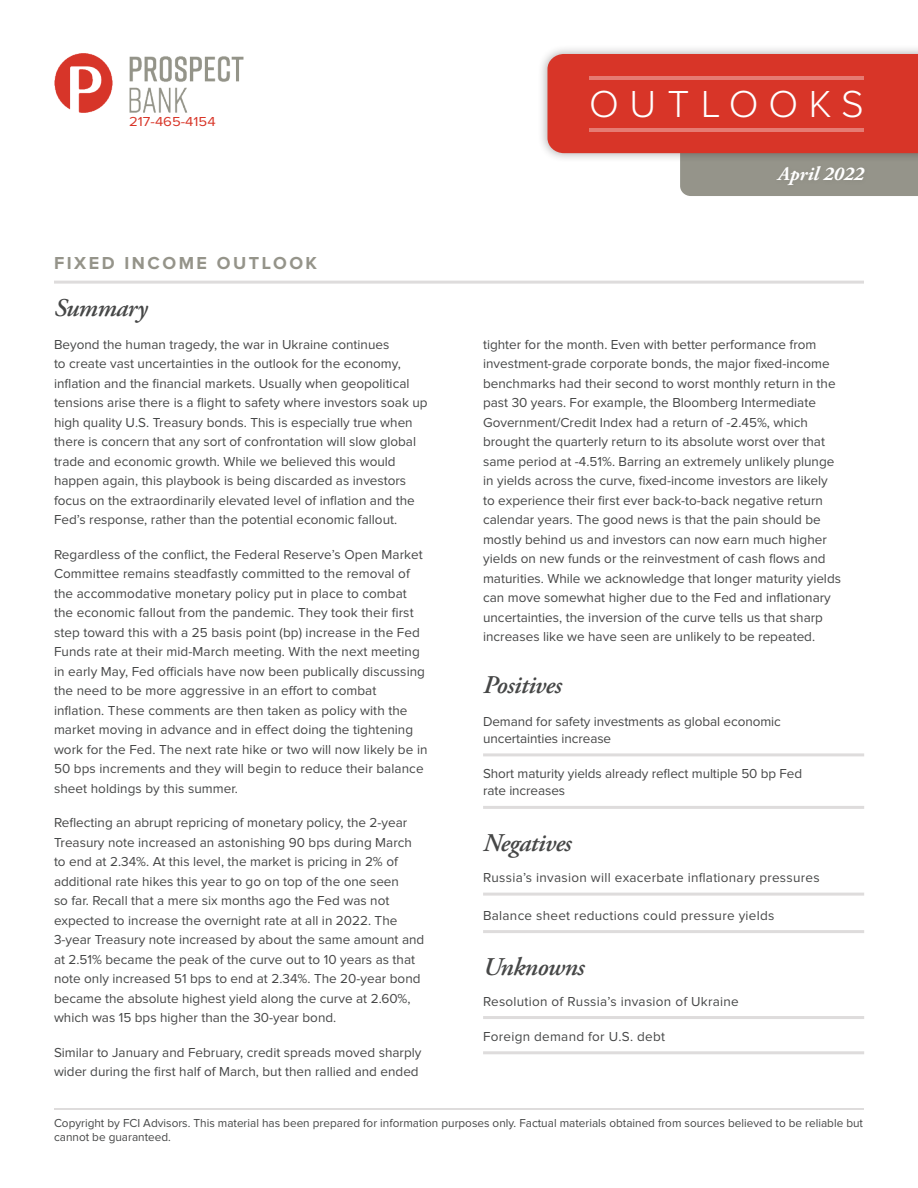
<style>
.page{position:relative;width:918px;height:1188px;background:#fff}
.page>*{position:absolute;margin:0;border:0;box-sizing:border-box;transform-origin:0 0}
.t1{font:300 39px "Proxima Nova";letter-spacing:.27em;color:#fff}
.bullets-square{font:italic 600 25.5px "Adobe Garamond Pro";letter-spacing:-.02em;color:#464747}
.palatino-main{font:italic 600 25.5px "Adobe Garamond Pro";letter-spacing:-.02em;color:#464747}
.t2{font:italic 700 19.5px "Adobe Garamond Pro";color:#fff}
.t3{font:700 18px "Proxima Nova";letter-spacing:.14em;color:#95948a}
.palatino-main-2{font:13.5px/19.5px "Proxima Nova";color:#464747}
.bullets-square-2{font:13.5px "Proxima Nova";letter-spacing:.02em;color:#464747}
.bullets-square-3{font:13.5px/17.2px "Proxima Nova";letter-spacing:-.005em;color:#464747}
.t4{font:13.5px "Proxima Nova";color:#d83528;scale:1.1 1}
.t5{font:12px/14.4px "Proxima Nova";color:#464747}
</style>
<div class="page">
<div style="left:538px;top:44px;width:380px;height:119px;background:#231f20;opacity:.38"></div>
<svg style="left:547px;top:54px;width:371px;height:142px;background:#d15b50"></svg>
<hr style="left:590px;top:76px;width:274px;height:4px;background:#e57b73">
<hr style="left:590px;top:128px;width:274px;height:4px;background:#e57b73">
<div style="left:772px;top:162px;width:97px;height:29px;background:#949389"></div>
<hr style="left:483px;top:753px;width:381px;height:3px;background:#dedcdc">
<hr style="left:483px;top:806px;width:381px;height:3px;background:#dedcdc">
<hr style="left:483px;top:893px;width:381px;height:3px;background:#dedcdc">
<hr style="left:483px;top:930px;width:381px;height:3px;background:#dedcdc">
<hr style="left:483px;top:1016px;width:381px;height:3px;background:#dedcdc">
<hr style="left:483px;top:1051px;width:381px;height:3px;background:#dedcdc">
<hr style="left:54px;top:281px;width:810px;height:3px;background:#dedcdc">
<hr style="left:54px;top:1108px;width:810px;height:2px;background:#dedcdc">
<img style="left:54px;top:54px;width:189px;height:58px">
<p class="t4" style="left:129px;top:116px;width:80px">217-465-4154</p>
<p class="t3" style="left:54px;top:254px;width:265px">FIXED INCOME OUTLOOK</p>
<p class="bullets-square" style="left:54px;top:293px;width:95px">Summary</p>
<p class="palatino-main-2" style="left:54px;top:335px;width:375px">Beyond the human tragedy, the war in Ukraine continues<br>to create vast uncertainties in the outlook for the economy, inflation and the financial markets. Usually when geopolitical tensions arise there is a flight to safety where investors soak up high quality U.S. Treasury bonds. This is especially true when there is concern that any sort of confrontation will slow global trade and economic growth. While we believed this would happen again, this playbook is being discarded as investors focus on the extraordinarily elevated level of inflation and the Fed’s response, rather than the potential economic fallout.</p>
<p class="palatino-main-2" style="left:54px;top:545px;width:375px">Regardless of the conflict, the Federal Reserve’s Open Market Committee remains steadfastly committed to the removal of the accommodative monetary policy put in place to combat the economic fallout from the pandemic. They took their first step toward this with a 25 basis point (bp) increase in the Fed Funds rate at their mid-March meeting. With the next meeting in early May, Fed officials have now been publically discussing the need to be more aggressive in an effort to combat inflation. These comments are then taken as policy with the market moving in advance and in effect doing the tightening work for the Fed. The next rate hike or two will now likely be in 50 bps increments and they will begin to reduce their balance sheet holdings by this summer.</p>
<p class="palatino-main-2" style="left:54px;top:814px;width:372px">Reflecting an abrupt repricing of monetary policy, the 2-year Treasury note increased an astonishing 90 bps during March to end at 2.34%. At this level, the market is pricing in 2% of additional rate hikes this year to go on top of the one seen<br>so far. Recall that a mere six months ago the Fed was not expected to increase the overnight rate at all in 2022. The 3-year Treasury note increased by about the same amount and at 2.51% became the peak of the curve out to 10 years as that note only increased 51 bps to end at 2.34%. The 20-year bond became the absolute highest yield along the curve at 2.60%, which was 15 bps higher than the 30-year bond.</p>
<p class="palatino-main-2" style="left:54px;top:1043px;width:369px">Similar to January and February, credit spreads moved sharply wider during the first half of March, but then rallied and ended</p>
<h1 class="t1" style="left:589px;top:86px;width:276px">OUTLOOKS</h1>
<h3 class="t2" style="left:778px;top:162px;width:87px">April 2022</h3>
<p class="palatino-main-2" style="left:483px;top:335px;width:359px">tighter for the month. Even with better performance from investment-grade corporate bonds, the major fixed-income benchmarks had their second to worst monthly return in the past 30 years. For example, the Bloomberg Intermediate Government/Credit Index had a return of -2.45%, which brought the quarterly return to its absolute worst over that same period at -4.51%. Barring an extremely unlikely plunge in yields across the curve, fixed-income investors are likely to experience their first ever back-to-back negative return calendar years. The good news is that the pain should be mostly behind us and investors can now earn much higher yields on new funds or the reinvestment of cash flows and maturities. While we acknowledge that longer maturity yields can move somewhat higher due to the Fed and inflationary uncertainties, the inversion of the curve tells us that sharp increases like we have seen are unlikely to be repeated.</p>
<p class="palatino-main" style="left:483px;top:671px;width:80px">Positives</p>
<p class="bullets-square-3" style="left:483px;top:713px;width:299px">Demand for safety investments as global economic uncertainties increase</p>
<p class="bullets-square-3" style="left:483px;top:766px;width:321px">Short maturity yields already reflect multiple 50 bp Fed rate increases</p>
<p class="bullets-square" style="left:483px;top:828px;width:90px">Negatives</p>
<p class="bullets-square-2" style="left:483px;top:871px;width:338px">Russia’s invasion will exacerbate inflationary pressures</p>
<p class="bullets-square-2" style="left:483px;top:909px;width:293px">Balance sheet reductions could pressure yields</p>
<p class="bullets-square" style="left:483px;top:952px;width:103px">Unknowns</p>
<p class="bullets-square-2" style="left:483px;top:995px;width:257px">Resolution of Russia’s invasion of Ukraine</p>
<p class="bullets-square-2" style="left:483px;top:1030px;width:184px">Foreign demand for U.S. debt</p>
<p class="t5" style="left:54px;top:1116px;width:811px">Copyright by FCI Advisors. This material has been prepared for information purposes only. Factual materials obtained from sources believed to be reliable but cannot be guaranteed.</p>
</div>
